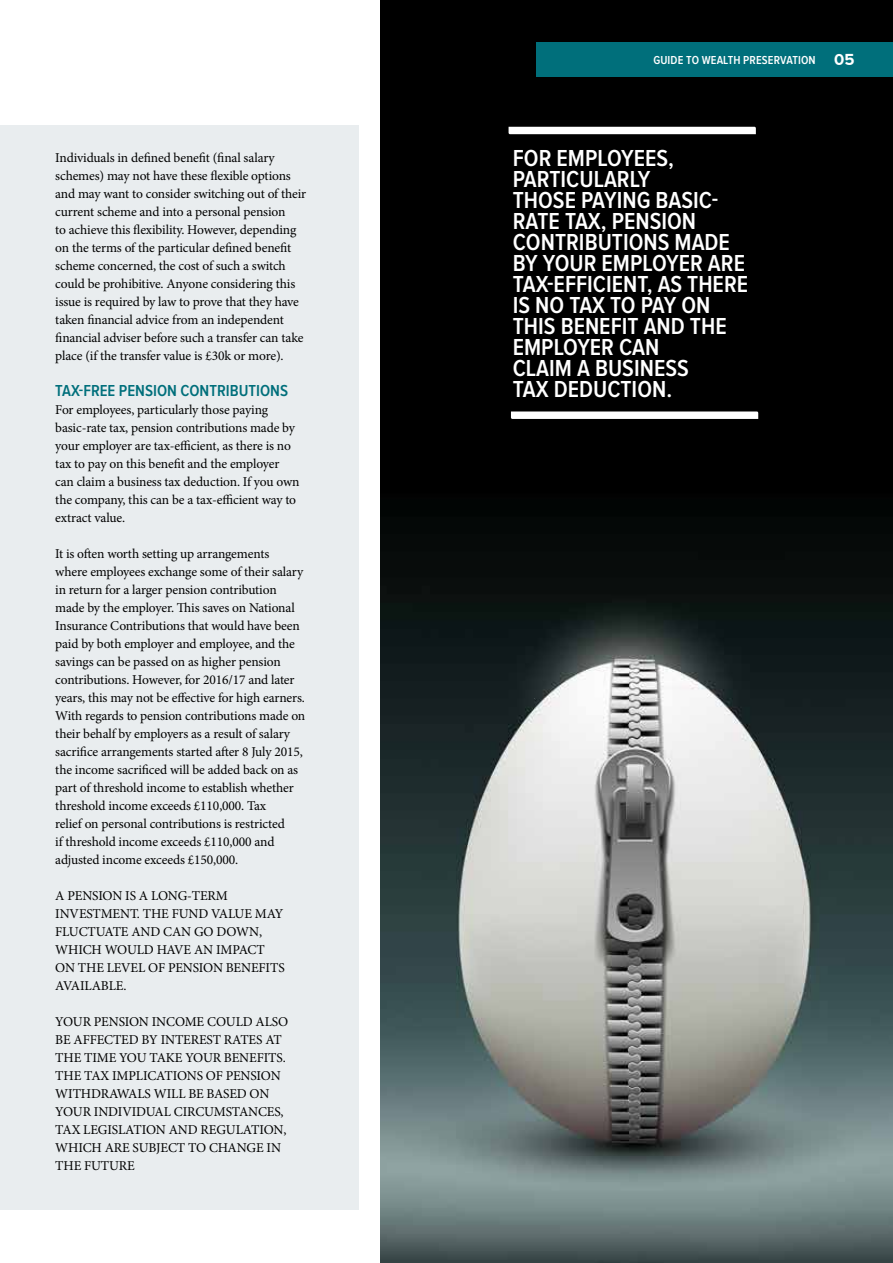
<style>
.page{position:relative;width:893px;height:1263px;background:#fff}
.page>*{position:absolute;margin:0;border:0;box-sizing:border-box;transform-origin:0 0}
.t1{font:600 24px/21px "Proxima Nova Cond";color:#fff}
.t2{font:600 16.5px "Proxima Nova Cond";color:#006f7b}
.t3{font:13.5px/18px "Minion Pro";letter-spacing:-.01em;color:#000}
.t4{font:600 12px "Proxima Nova Cond";letter-spacing:.01em;color:#fff}
.s1{font-family:"Proxima Nova";font-weight:700;font-size:16.5px}
</style>
<div class="page">
<img style="left:381px;top:0;width:512px;height:1263px">
<div style="left:537px;top:43px;width:356px;height:34px;background:#006f7b"></div>
<div style="left:0;top:125px;width:358px;height:1084px;background:#e9edef"></div>
<svg style="left:509px;top:127px;width:247px;height:7px"></svg>
<svg style="left:511px;top:411px;width:247px;height:8px"></svg>
<p class="t3" style="left:55px;top:149px;width:252px">Individuals in defined benefit (final salary schemes) may not have these flexible options and may want to consider switching out of their current scheme and into a personal pension<br>to achieve this flexibility. However, depending on the terms of the particular defined benefit scheme concerned, the cost of such a switch could be prohibitive. Anyone considering this issue is required by law to prove that they have taken financial advice from an independent financial adviser before such a transfer can take place (if the transfer value is £30k or more).</p>
<p class="t2" style="left:55px;top:383px;width:234px">TAX-FREE PENSION CONTRIBUTIONS</p>
<p class="t3" style="left:55px;top:401px;width:246px">For employees, particularly those paying basic-rate tax, pension contributions made by your employer are tax-efficient, as there is no tax to pay on this benefit and the employer can claim a business tax deduction. If you own the company, this can be a tax-efficient way to extract value.</p>
<p class="t3" style="left:55px;top:545px;width:252px">It is often worth setting up arrangements<br>where employees exchange some of their salary in return for a larger pension contribution made by the employer. This saves on National Insurance Contributions that would have been paid by both employer and employee, and the savings can be passed on as higher pension contributions. However, for 2016/17 and later years, this may not be effective for high earners.<br>With regards to pension contributions made on their behalf by employers as a result of salary sacrifice arrangements started after 8 July 2015, the income sacrificed will be added back on as part of threshold income to establish whether threshold income exceeds £110,000. Tax<br>relief on personal contributions is restricted<br>if threshold income exceeds £110,000 and adjusted income exceeds £150,000.</p>
<p class="t3" style="left:55px;top:887px;width:231px">A PENSION IS A LONG-TERM<br>INVESTMENT. THE FUND VALUE MAY<br>FLUCTUATE AND CAN GO DOWN,<br>WHICH WOULD HAVE AN IMPACT<br>ON THE LEVEL OF PENSION BENEFITS<br>AVAILABLE.</p>
<p class="t3" style="left:55px;top:1013px;width:234px">YOUR PENSION INCOME COULD ALSO<br>BE AFFECTED BY INTEREST RATES AT<br>THE TIME YOU TAKE YOUR BENEFITS.<br>THE TAX IMPLICATIONS OF PENSION<br>WITHDRAWALS WILL BE BASED ON<br>YOUR INDIVIDUAL CIRCUMSTANCES,<br>TAX LEGISLATION AND REGULATION,<br>WHICH ARE SUBJECT TO CHANGE IN<br>THE FUTURE</p>
<p class="t4" style="left:653px;top:55px;width:203px">GUIDE TO WEALTH PRESERVATION <span class="s1">05</span></p>
<h1 class="t1" style="left:513px;top:149px;width:237px">FOR EMPLOYEES,<br>PARTICULARLY<br>THOSE PAYING BASIC-<br>RATE TAX, PENSION<br>CONTRIBUTIONS MADE<br>BY YOUR EMPLOYER ARE<br>TAX-EFFICIENT, AS THERE<br>IS NO TAX TO PAY ON<br>THIS BENEFIT AND THE<br>EMPLOYER CAN<br>CLAIM A BUSINESS<br>TAX DEDUCTION.</h1>
</div>
